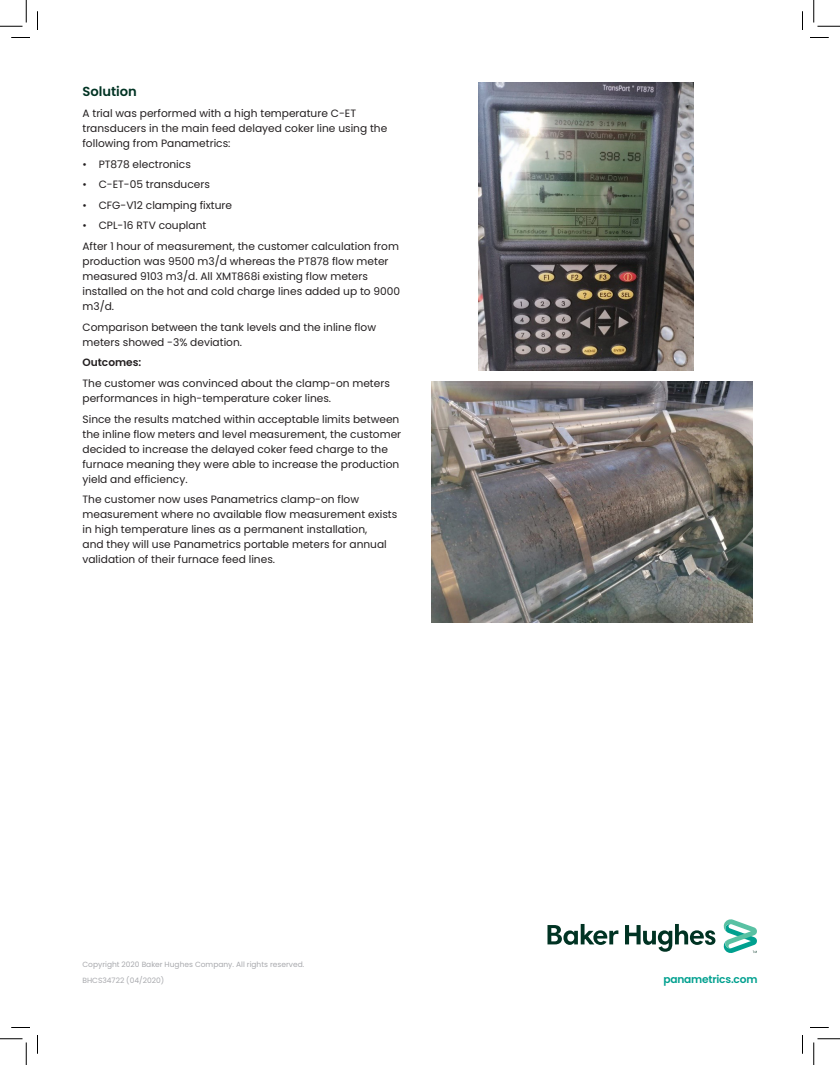
<style>
.page{position:relative;width:840px;height:1065px;background:#fff}
.page>*{position:absolute;margin:0;border:0;box-sizing:border-box;transform-origin:0 0}
._10_5pt-body_subhead{font:600 13.12px "Poppins";color:#003323}
._8_5pt-bullet{font:10.62px/15px "Poppins";color:#231f20}
._8_5pt-body_text{font:600 10.62px "Poppins";letter-spacing:-.02em;color:#00a08f}
._8_5pt-bullet-2{font:600 10.62px "Poppins";color:#231f20}
._6pt-legal_footnote{font:7.5px "Poppins";color:#a8a9ad}
</style>
<div class="page">
<img style="left:478px;top:83px;width:216px;height:287px">
<img style="left:431px;top:382px;width:322px;height:241px">
<svg style="left:548px;top:919px;width:209px;height:34px"></svg>
<svg style="left:11px;top:37px;width:19px;height:1px"></svg>
<svg style="left:810px;top:37px;width:19px;height:1px"></svg>
<svg style="left:11px;top:1027px;width:19px;height:1px"></svg>
<svg style="left:810px;top:1027px;width:19px;height:1px"></svg>
<svg style="left:37px;top:11px;width:1px;height:19px"></svg>
<svg style="left:37px;top:1035px;width:1px;height:19px"></svg>
<svg style="left:802px;top:11px;width:1px;height:19px"></svg>
<svg style="left:802px;top:1035px;width:1px;height:19px"></svg>
<svg style="left:0;top:0;width:27px;height:27px"></svg>
<svg style="left:0;top:1039px;width:27px;height:26px"></svg>
<svg style="left:814px;top:0;width:26px;height:27px"></svg>
<svg style="left:814px;top:1039px;width:26px;height:26px"></svg>
<p class="_10_5pt-body_subhead" style="left:82px;top:84px;width:56px">Solution</p>
<p class="_8_5pt-bullet" style="left:82px;top:106px;width:306px">A trial was performed with a high temperature C-ET transducers in the main feed delayed coker line using the following from Panametrics:</p>
<p class="_8_5pt-bullet" style="left:82px;top:156px;width:110px">• PT878 electronics</p>
<p class="_8_5pt-bullet" style="left:82px;top:177px;width:129px">• C-ET-05 transducers</p>
<p class="_8_5pt-bullet" style="left:82px;top:198px;width:151px">• CFG-V12 clamping fixture</p>
<p class="_8_5pt-bullet" style="left:82px;top:218px;width:125px">• CPL-16 RTV couplant</p>
<p class="_8_5pt-bullet" style="left:82px;top:239px;width:319px">After 1 hour of measurement, the customer calculation from production was 9500 m3/d whereas the PT878 flow meter measured 9103 m3/d. All XMT868i existing flow meters installed on the hot and cold charge lines added up to 9000 m3/d.</p>
<p class="_8_5pt-bullet" style="left:82px;top:319px;width:295px">Comparison between the tank levels and the inline flow meters showed -3% deviation.</p>
<p class="_8_5pt-bullet-2" style="left:82px;top:356px;width:60px">Outcomes:</p>
<p class="_8_5pt-bullet" style="left:82px;top:376px;width:309px">The customer was convinced about the clamp-on meters performances in high-temperature coker lines.</p>
<p class="_8_5pt-bullet" style="left:82px;top:411px;width:320px">Since the results matched within acceptable limits between the inline flow meters and level measurement, the customer decided to increase the delayed coker feed charge to the furnace meaning they were able to increase the production yield and efficiency.</p>
<p class="_8_5pt-bullet" style="left:82px;top:492px;width:316px">The customer now uses Panametrics clamp-on flow measurement where no available flow measurement exists in high temperature lines as a permanent installation,<br>and they will use Panametrics portable meters for annual validation of their furnace feed lines.</p>
<p class="_6pt-legal_footnote" style="left:82px;top:960px;width:223px">Copyright 2020 Baker Hughes Company. All rights reserved.</p>
<p class="_6pt-legal_footnote" style="left:82px;top:976px;width:83px">BHCS34722 (04/2020)</p>
<p class="_8_5pt-body_text" style="left:664px;top:973px;width:95px">panametrics.com</p>
</div>
